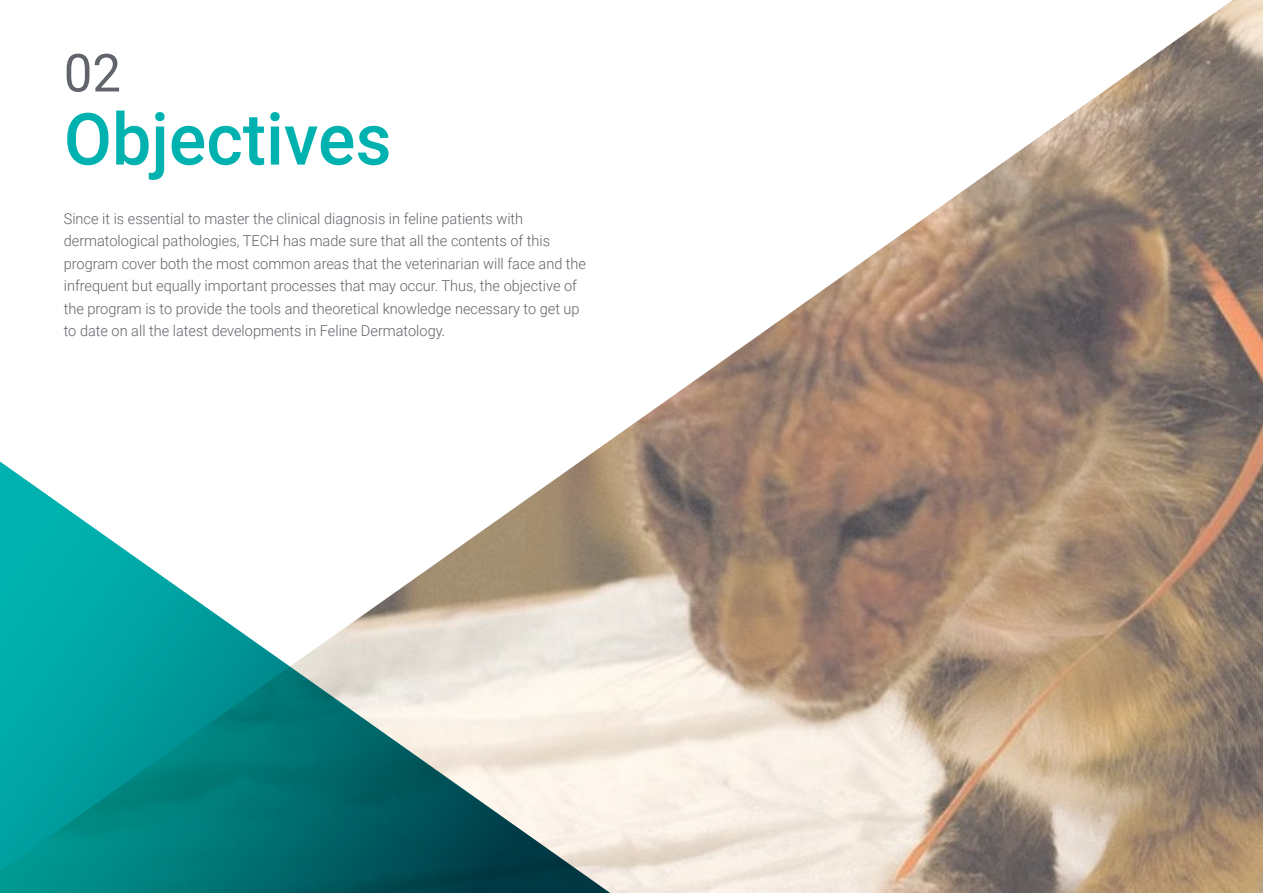
<style>
.page{position:relative;width:1263px;height:893px;background:#fff}
.page>*{position:absolute;margin:0;border:0;box-sizing:border-box;transform-origin:0 0}
.t1{font:500 72px "Roboto";color:#00b2af}
.t2{font:52.5px "Roboto";color:#61646a}
.t3{font:300 15px/22.5px "Roboto";color:#61646a}
</style>
<div class="page">
<img style="left:602px;top:0;width:661px;height:893px">
<svg style="left:0;top:446px;width:640px;height:447px"></svg>
<h2 class="t2" style="left:64px;top:36px;width:59px">02</h2>
<h1 class="t1" style="left:64px;top:89px;width:329px">Objectives</h1>
<p class="t3" style="left:64px;top:207px;width:524px">Since it is essential to master the clinical diagnosis in feline patients with dermatological pathologies, TECH has made sure that all the contents of this program cover both the most common areas that the veterinarian will face and the infrequent but equally important processes that may occur. Thus, the objective of the program is to provide the tools and theoretical knowledge necessary to get up to date on all the latest developments in Feline Dermatology.</p>
</div>
